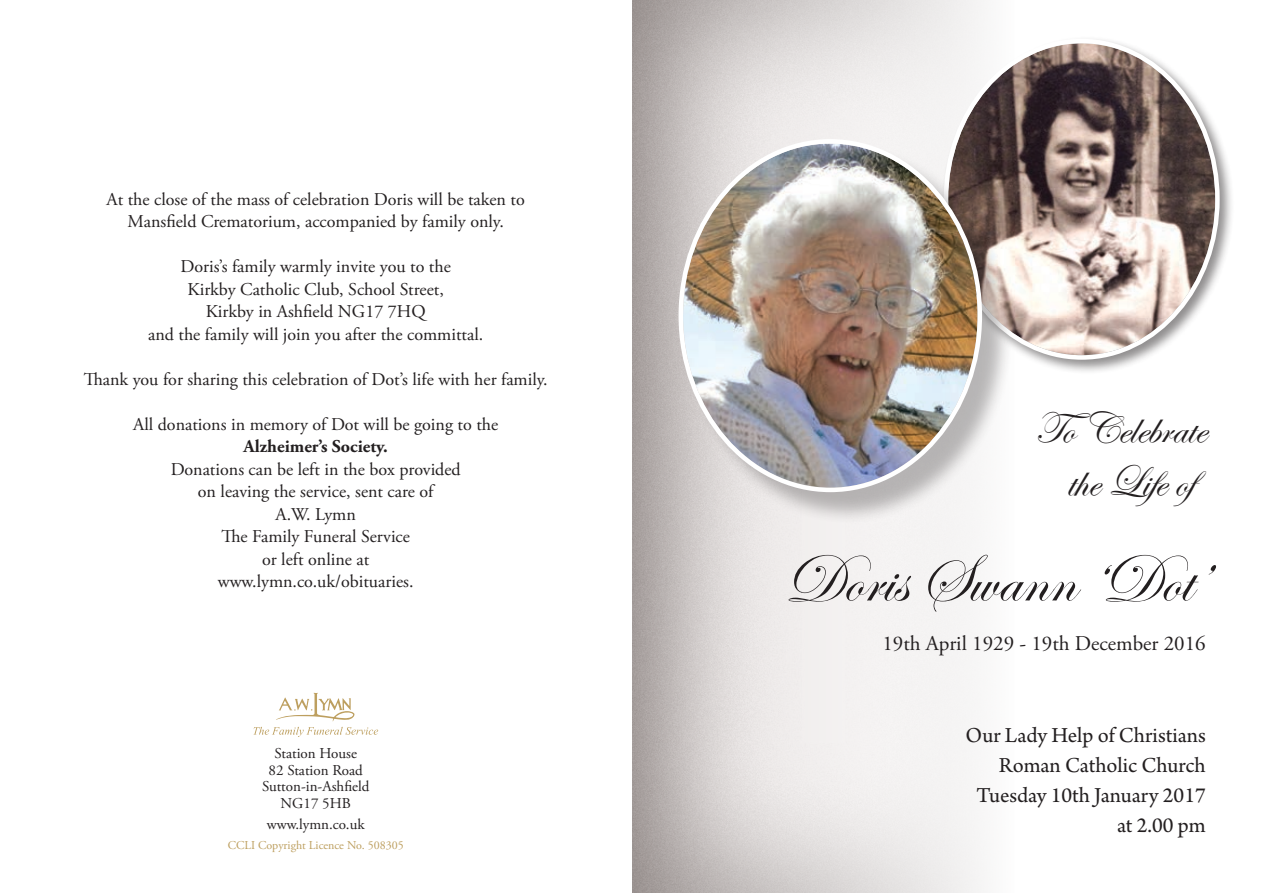
<style>
.page{position:relative;width:1263px;height:893px;background:#fff}
.page>*{position:absolute;margin:0;border:0;box-sizing:border-box;transform-origin:0 0}
.t1{font:69px "Edwardian Script ITC";color:#231f20}
.t2{font:45px/52.9px "Edwardian Script ITC";color:#231f20}
.t3{font:22.5px/30px "Arno Pro";color:#231f20;text-align:right}
.t4{font:21px "Adobe Garamond Pro";color:#231f20}
.t5{font:18px/22.5px "Adobe Garamond Pro";color:#231f20;text-align:center}
.t6{font:700 18px "Adobe Garamond Pro";color:#231f20}
.t7{font:15px/16.5px "Adobe Garamond Pro";color:#231f20;text-align:center}
.t8{font:12px "Adobe Garamond Pro";color:#bd9f5f}
</style>
<div class="page">
<svg style="left:632px;top:0;width:352px;height:893px"></svg>
<div style="left:940px;top:36px;width:295px;height:339px;background:#231f20;opacity:.5"></div>
<img style="left:948px;top:43px;width:267px;height:312px">
<div style="left:683px;top:143px;width:331px;height:381px;background:#231f20;opacity:.3"></div>
<img style="left:683px;top:144px;width:294px;height:344px">
<svg style="left:253px;top:693px;width:125px;height:44px"></svg>
<p class="t5" style="left:107px;top:188px;width:420px">At the close of the mass of celebration Doris will be taken to<br>Mansfield Crematorium, accompanied by family only.</p>
<p class="t5" style="left:148px;top:256px;width:337px">Doris’s family warmly invite you to the<br>Kirkby Catholic Club, School Street,<br>Kirkby in Ashfield NG17 7HQ<br>and the family will join you after the committal.</p>
<p class="t5" style="left:84px;top:368px;width:465px">Thank you for sharing this celebration of Dot’s life with her family.</p>
<p class="t5" style="left:133px;top:413px;width:367px">All donations in memory of Dot will be going to the</p>
<p class="t6" style="left:244px;top:436px;width:146px">Alzheimer’s Society.</p>
<p class="t5" style="left:171px;top:458px;width:292px">Donations can be left in the box provided on leaving the service, sent care of<br>A.W. Lymn<br>The Family Funeral Service<br>or left online at www.lymn.co.uk/obituaries.</p>
<p class="t7" style="left:262px;top:746px;width:109px">Station House<br>82 Station Road<br>Sutton-in-Ashfield<br>NG17 5HB</p>
<p class="t7" style="left:267px;top:816px;width:99px">www.lymn.co.uk</p>
<p class="t8" style="left:228px;top:838px;width:178px">CCLI Copyright Licence No. 508305</p>
<h2 class="t2" style="left:1067px;top:404px;width:154px;text-indent:-32px">To Celebrate the Life of</h2>
<h1 class="t1" style="left:784px;top:541px;width:423px">Doris Swann ‘Dot’</h1>
<p class="t4" style="left:882px;top:630px;width:325px">19th April 1929 - 19th December 2016</p>
<p class="t3" style="left:965px;top:722px;width:242px">Our Lady Help of Christians<br>Roman Catholic Church<br>Tuesday 10th January 2017 at 2.00 pm</p>
</div>
